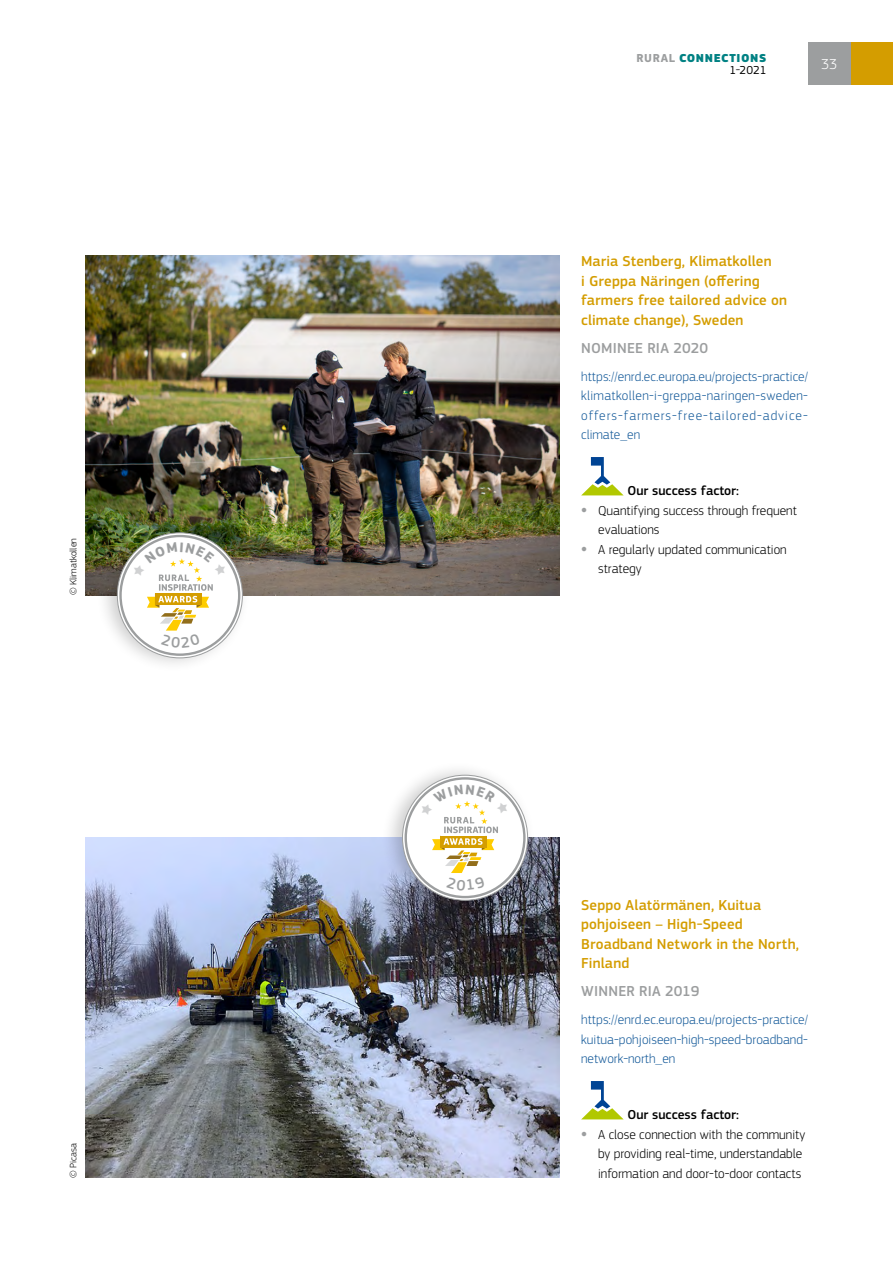
<style>
.page{position:relative;width:893px;height:1263px;background:#fff}
.page>*{position:absolute;margin:0;border:0;box-sizing:border-box;transform-origin:0 0}
._0_Question_pour_int{font:500 15px/19.5px "EC Square Sans Pro";letter-spacing:.01em;color:#d49d00}
._0_Question_pour_int-2{font:500 15px "EC Square Sans Pro";letter-spacing:.015em;color:#9c9e9f}
.t1{font:300 15px "EC Square Sans Pro";color:#fff}
._0_Body_JUSTIFIED{font:300 13.5px/19.5px "EC Square Sans Pro";letter-spacing:.005em;color:#165b9a;text-align:justify}
.t2{font:300 13.5px/19.5px "EC Square Sans Pro";color:#000}
._0_Body_JUSTIFIED-2{font:500 13.5px "EC Square Sans Pro";color:#000}
.t3{font:900 12px/12px "EC Square Sans Pro";letter-spacing:.05em;color:#008183;text-align:right}
._8___photo{font:300 9.75px "EC Square Sans Pro";color:#000}
.s1{font-weight:700;color:#9c9e9f}
.s2{font-weight:400;color:#000}
.s3{font-weight:900;color:#9c9e9f}
</style>
<div class="page">
<div style="left:850px;top:43px;width:43px;height:42px;background:#d49d00"></div>
<svg style="left:581px;top:457px;width:42px;height:38px"></svg>
<svg style="left:581px;top:1081px;width:42px;height:38px"></svg>
<img style="left:85px;top:255px;width:475px;height:340px">
<img style="left:85px;top:838px;width:475px;height:340px">
<div style="left:95px;top:517px;width:156px;height:156px;background:#000;opacity:.2"></div>
<svg style="left:117px;top:533px;width:125px;height:125px"></svg>
<div style="left:119px;top:535px;width:121px;height:121px;border:2px solid #9c9e9f;border-radius:50%"></div>
<div style="left:380px;top:760px;width:156px;height:156px;background:#000;opacity:.2"></div>
<svg style="left:402px;top:775px;width:126px;height:125px"></svg>
<div style="left:404px;top:777px;width:122px;height:121px;border:2px solid #9c9e9f;border-radius:50%"></div>
<div style="left:808px;top:43px;width:42px;height:42px;background:#9c9e9f"></div>
<svg style="left:131px;top:542px;width:97px;height:106px"></svg>
<svg style="left:419px;top:785px;width:91px;height:105px"></svg>
<p class="_8___photo" style="left:68px;top:595px;width:59px;rotate:-90deg">© Klimatkollen</p>
<p class="_8___photo" style="left:68px;top:1178px;width:36px;rotate:-90deg">© Picasa</p>
<p class="t3" style="left:637px;top:53px;width:131px"><span class="s1">RURAL</span> CONNECTIONS<br><span class="s2">1-2021</span></p>
<p class="t1" style="left:821px;top:56px;width:18px">33</p>
<p class="_0_Question_pour_int" style="left:581px;top:252px;width:207px">Maria Stenberg, Klimatkollen<br>i Greppa Näringen (offering farmers free tailored advice on climate change), Sweden</p>
<p class="_0_Question_pour_int-2" style="left:581px;top:339px;width:128px">NOMINEE RIA 2020</p>
<p class="_0_Body_JUSTIFIED" style="left:581px;top:367px;width:228px">https://enrd.ec.europa.eu/projects-practice/ klimatkollen-i-greppa-naringen-sweden&shy;offers-farmers-free-tailored-advice&shy;climate_en</p>
<p class="_0_Body_JUSTIFIED-2" style="left:627px;top:483px;width:113px">Our success factor:</p>
<p class="t2" style="left:598px;top:501px;width:200px;text-indent:-17px"><span class="s3">•</span> Quantifying success through frequent evaluations</p>
<p class="t2" style="left:598px;top:540px;width:190px;text-indent:-17px"><span class="s3">•</span> A regularly updated communication strategy</p>
<p class="_0_Question_pour_int" style="left:581px;top:895px;width:219px">Seppo Alatörmänen, Kuitua pohjoiseen – High-Speed<br>Broadband Network in the North,<br>Finland</p>
<p class="_0_Question_pour_int-2" style="left:581px;top:983px;width:120px">WINNER RIA 2019</p>
<p class="_0_Body_JUSTIFIED" style="left:581px;top:1010px;width:228px">https://enrd.ec.europa.eu/projects-practice/ kuitua-pohjoiseen-high-speed-broadband&shy;network-north_en</p>
<p class="_0_Body_JUSTIFIED-2" style="left:627px;top:1107px;width:113px">Our success factor:</p>
<p class="t2" style="left:598px;top:1125px;width:209px;text-indent:-17px"><span class="s3">•</span> A close connection with the community by providing real-time, understandable information and door-to-door contacts</p>
</div>
